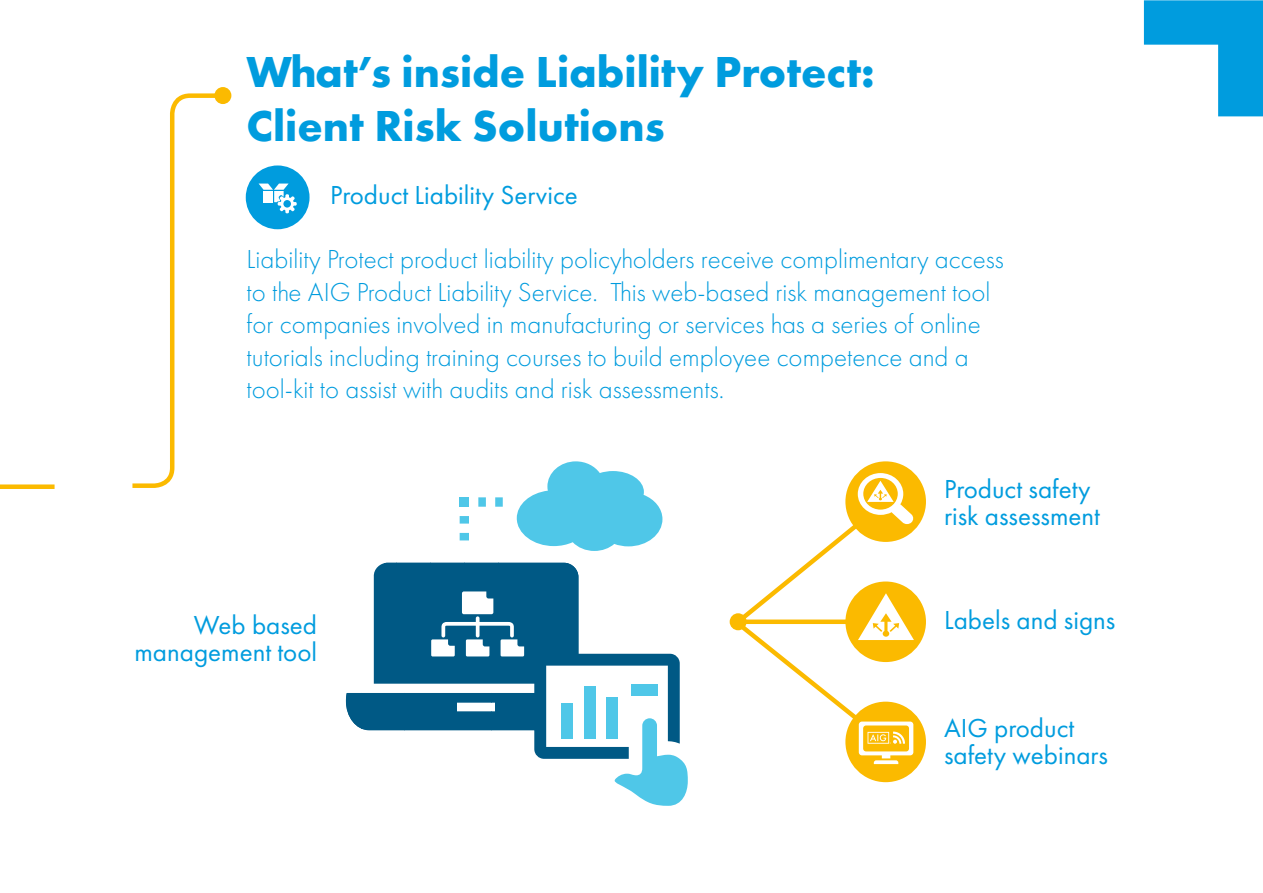
<style>
.page{position:relative;width:1263px;height:893px;background:#fff}
.page>*{position:absolute;margin:0;border:0;box-sizing:border-box;transform-origin:0 0}
.t1{font:700 45px/54px "Futura PT";color:#009cde}
.t2{font:300 27px/32.4px "Futura PT";color:#009cde}
.t3{font:27px/27px "Futura PT";color:#009cde}
</style>
<div class="page">
<div style="left:214px;top:87px;width:17px;height:17px;background:#fbba00;border-radius:50%"></div>
<svg style="left:132px;top:91px;width:100px;height:397px"></svg>
<div style="left:0;top:484px;width:55px;height:5px;background:#fbba00"></div>
<svg style="left:346px;top:563px;width:342px;height:243px"></svg>
<svg style="left:517px;top:461px;width:145px;height:90px"></svg>
<svg style="left:478px;top:497px;width:25px;height:10px"></svg>
<div style="left:460px;top:497px;width:9px;height:10px;background:#4fc7e8"></div>
<svg style="left:460px;top:516px;width:9px;height:24px"></svg>
<div style="left:730px;top:613px;width:17px;height:17px;background:#fbba00;border-radius:50%"></div>
<div style="left:845px;top:461px;width:81px;height:81px;background:#fbba00;border-radius:50%"></div>
<div style="left:845px;top:581px;width:81px;height:81px;background:#fbba00;border-radius:50%"></div>
<div style="left:845px;top:702px;width:81px;height:80px;background:#fbba00;border-radius:50%"></div>
<div style="left:248px;top:168px;width:59px;height:59px;background:#009cde;border-radius:50%"></div>
<div style="left:246px;top:165px;width:64px;height:64px;border:4px solid #009cde;border-radius:50%"></div>
<svg style="left:1144px;top:0;width:119px;height:116px"></svg>
<div style="left:1141px;top:62px;width:62px;height:54px;background:#fff"></div>
<svg style="left:259px;top:184px;width:38px;height:29px"></svg>
<svg style="left:732px;top:473px;width:182px;height:291px"></svg>
<h1 class="t1" style="left:247px;top:44px;width:630px">What’s inside Liability Protect:<br>Client Risk Solutions</h1>
<p class="t3" style="left:330px;top:181px;width:249px">Product Liability Service</p>
<p class="t2" style="left:247px;top:243px;width:759px">Liability Protect product liability policyholders receive complimentary access to the AIG Product Liability Service. This web-based risk management tool for companies involved in manufacturing or services has a series of online tutorials including training courses to build employee competence and a tool-kit to assist with audits and risk assessments.</p>
<p class="t3" style="left:134px;top:611px;width:184px;text-align:right">Web based management tool</p>
<p class="t3" style="left:944px;top:475px;width:157px">Product safety risk assessment</p>
<p class="t3" style="left:944px;top:607px;width:173px">Labels and signs</p>
<p class="t3" style="left:944px;top:714px;width:165px">AIG product safety webinars</p>
</div>
